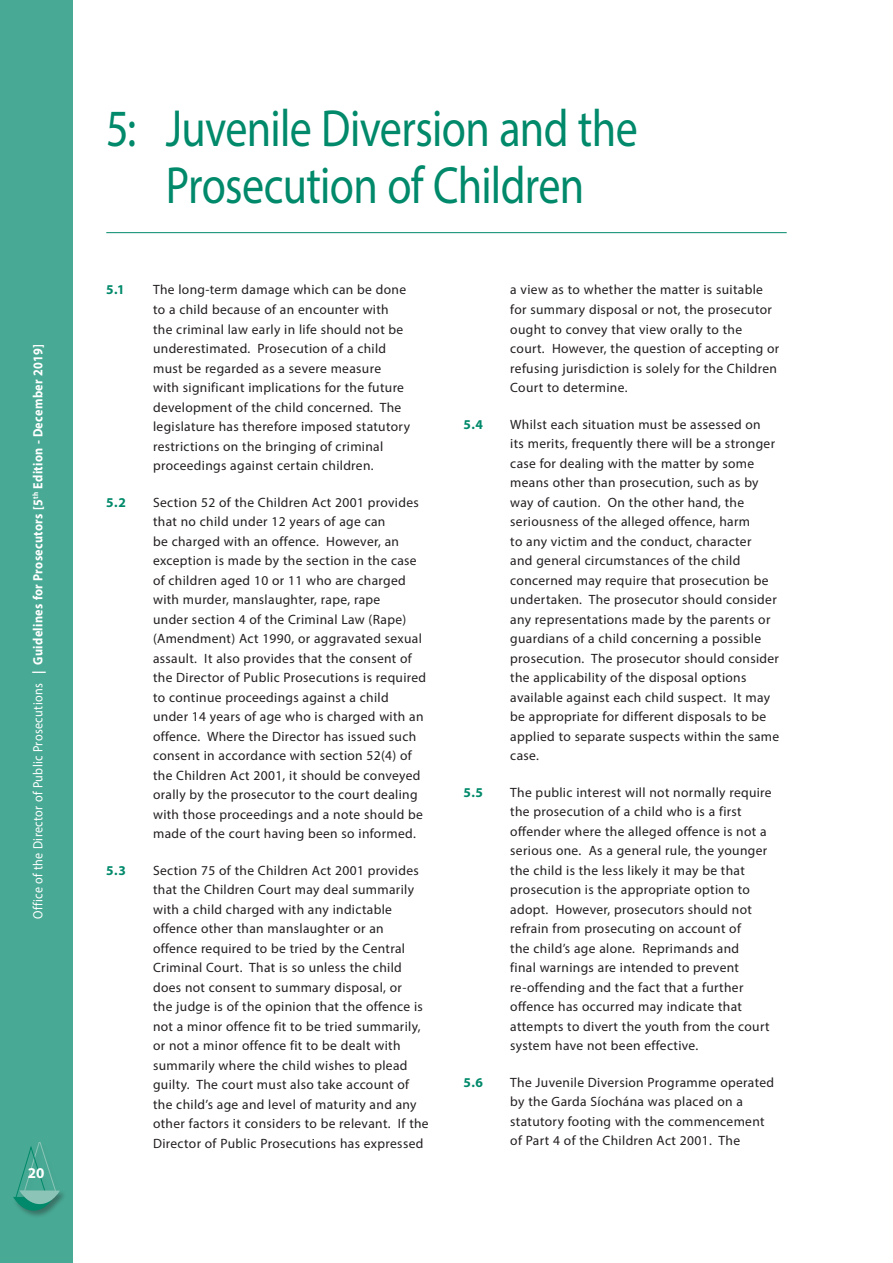
<style>
.page{position:relative;width:893px;height:1263px;background:#fff}
.page>*{position:absolute;margin:0;border:0;box-sizing:border-box;transform-origin:0 0}
.Chapter_Titles{font:52.5px/57px "Myriad Pro";letter-spacing:-.015em;color:#00896a;text-align:center;scale:.84 1}
.t1{font:700 15px "Myriad Pro";color:#fff}
.t2{font:13.5px/19.5px "Myriad Pro";letter-spacing:.025em;color:#231f20}
.t3{font:700 13.5px "Myriad Pro";letter-spacing:.03em;color:#fff;scale:.9 1}
.t4{font:700 13.5px "Myriad Pro";color:#00896a}
.s1{font-weight:400}
</style>
<div class="page">
<div style="left:0;top:0;width:72px;height:1263px;background:#48a994"></div>
<div style="left:12px;top:1142px;width:55px;height:76px;background:#231f20;opacity:.4"></div>
<svg style="left:13px;top:1143px;width:47px;height:70px"></svg>
<hr style="left:106px;top:232px;width:681px;height:1px;background:#00896a">
<p class="t3" style="left:29px;top:919px;width:640px;rotate:-90deg"><span class="s1">Office of the Director of Public Prosecutions</span> | Guidelines for Prosecutors [5<sup>th</sup> Edition - December 2019]</p>
<p class="t1" style="left:28px;top:1163px;width:18px">20</p>
<p class="Chapter_Titles" style="left:106px;top:99px;width:634px">5: Juvenile Diversion and the<br>Prosecution of Children</p>
<p class="t4" style="left:106px;top:281px;width:20px">5.1</p>
<p class="t2" style="left:153px;top:280px;width:258px">The long-term damage which can be done to a child because of an encounter with the criminal law early in life should not be underestimated. Prosecution of a child must be regarded as a severe measure with significant implications for the future development of the child concerned. The legislature has therefore imposed statutory restrictions on the bringing of criminal proceedings against certain children.</p>
<p class="t4" style="left:106px;top:493px;width:21px">5.2</p>
<p class="t2" style="left:153px;top:492px;width:275px">Section 52 of the Children Act 2001 provides that no child under 12 years of age can<br>be charged with an offence. However, an exception is made by the section in the case of children aged 10 or 11 who are charged with murder, manslaughter, rape, rape<br>under section 4 of the Criminal Law (Rape) (Amendment) Act 1990, or aggravated sexual assault. It also provides that the consent of the Director of Public Prosecutions is required to continue proceedings against a child under 14 years of age who is charged with an offence. Where the Director has issued such consent in accordance with section 52(4) of the Children Act 2001, it should be conveyed orally by the prosecutor to the court dealing with those proceedings and a note should be made of the court having been so informed.</p>
<p class="t4" style="left:106px;top:861px;width:21px">5.3</p>
<p class="t2" style="left:153px;top:860px;width:277px">Section 75 of the Children Act 2001 provides that the Children Court may deal summarily with a child charged with any indictable offence other than manslaughter or an offence required to be tried by the Central Criminal Court. That is so unless the child does not consent to summary disposal, or<br>the judge is of the opinion that the offence is not a minor offence fit to be tried summarily, or not a minor offence fit to be dealt with summarily where the child wishes to plead guilty. The court must also take account of the child’s age and level of maturity and any other factors it considers to be relevant. If the Director of Public Prosecutions has expressed</p>
<p class="t2" style="left:510px;top:280px;width:271px">a view as to whether the matter is suitable for summary disposal or not, the prosecutor ought to convey that view orally to the court. However, the question of accepting or refusing jurisdiction is solely for the Children Court to determine.</p>
<p class="t4" style="left:463px;top:415px;width:21px">5.4</p>
<p class="t2" style="left:510px;top:414px;width:270px">Whilst each situation must be assessed on<br>its merits, frequently there will be a stronger case for dealing with the matter by some means other than prosecution, such as by way of caution. On the other hand, the seriousness of the alleged offence, harm<br>to any victim and the conduct, character<br>and general circumstances of the child concerned may require that prosecution be undertaken. The prosecutor should consider any representations made by the parents or guardians of a child concerning a possible prosecution. The prosecutor should consider the applicability of the disposal options available against each child suspect. It may be appropriate for different disposals to be applied to separate suspects within the same case.</p>
<p class="t4" style="left:463px;top:783px;width:21px">5.5</p>
<p class="t2" style="left:510px;top:782px;width:263px">The public interest will not normally require the prosecution of a child who is a first offender where the alleged offence is not a serious one. As a general rule, the younger the child is the less likely it may be that prosecution is the appropriate option to adopt. However, prosecutors should not refrain from prosecuting on account of<br>the child’s age alone. Reprimands and<br>final warnings are intended to prevent re-offending and the fact that a further offence has occurred may indicate that attempts to divert the youth from the court system have not been effective.</p>
<p class="t4" style="left:463px;top:1073px;width:21px">5.6</p>
<p class="t2" style="left:510px;top:1072px;width:265px">The Juvenile Diversion Programme operated by the Garda Síochána was placed on a statutory footing with the commencement of Part 4 of the Children Act 2001. The</p>
</div>
